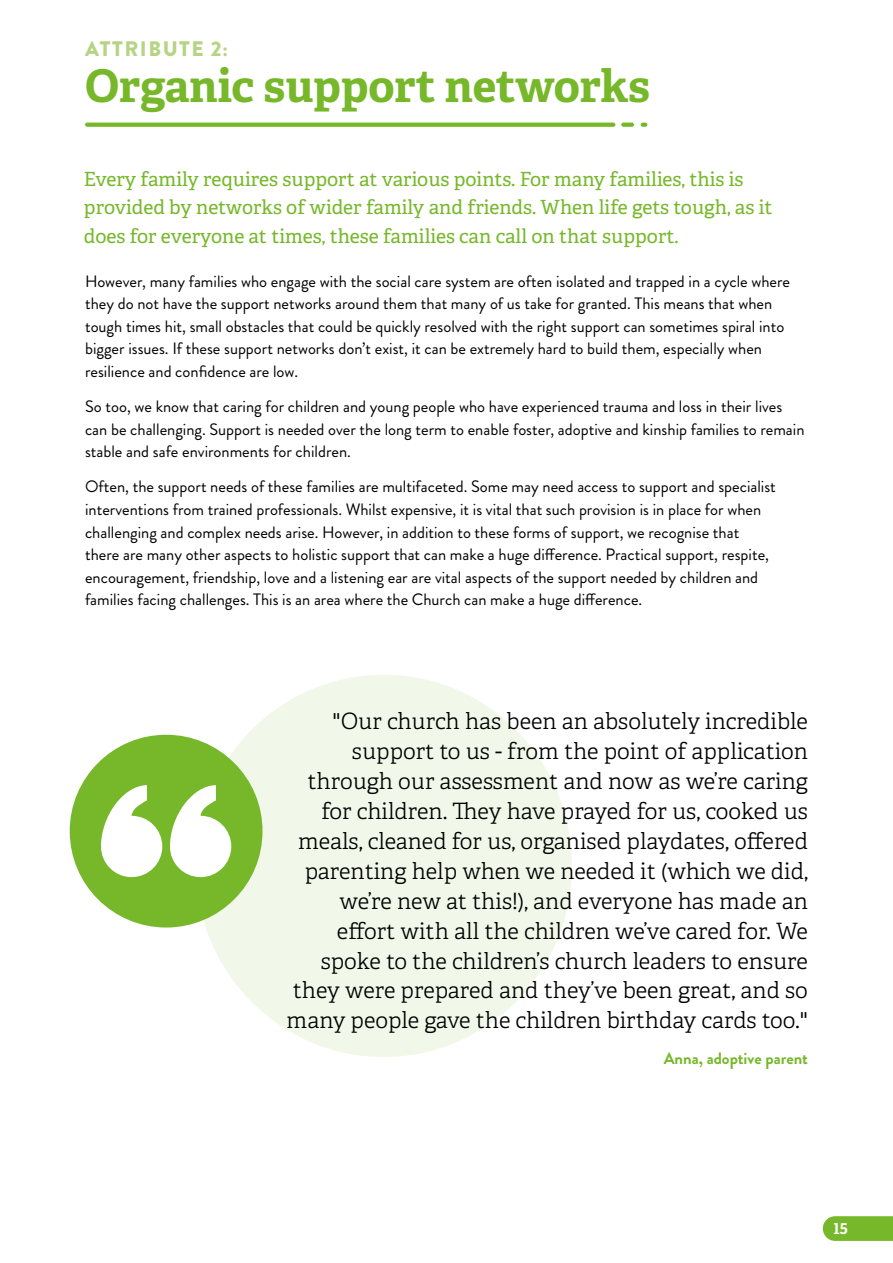
<style>
.page{position:relative;width:893px;height:1263px;background:#fff}
.page>*{position:absolute;margin:0;border:0;box-sizing:border-box;transform-origin:0 0}
.t1{font:700 45px "Adelle PE";letter-spacing:-.005em;color:#76b82a}
.t2{font:300 22.5px/30px "Adelle";color:#000;text-align:right}
.t3{font:900 21px "Brandon Grotesque";letter-spacing:.07em;color:#b6d484}
.t4{font:19.5px/28.5px "Adelle PE";color:#76b82a}
.t5{font:16.5px/22.5px "Brandon Grotesque";color:#000}
.t6{font:700 16.5px "Brandon Grotesque";color:#76b82a}
.t7{font:700 15px "Adelle PE";color:#fff}
</style>
<div class="page">
<div style="left:196px;top:675px;width:376px;height:382px;background:#f1f8ea;border-radius:50%"></div>
<svg style="left:85px;top:123px;width:530px;height:4px;background:#7bbb33"></svg>
<svg style="left:621px;top:123px;width:13px;height:4px"></svg>
<svg style="left:641px;top:123px;width:6px;height:4px"></svg>
<div style="left:70px;top:735px;width:193px;height:192px;background:#76b82a;border-radius:50%"></div>
<svg style="left:170px;top:785px;width:61px;height:92px"></svg>
<svg style="left:101px;top:785px;width:61px;height:92px"></svg>
<svg style="left:823px;top:1216px;width:70px;height:25px;background:#7cbb34"></svg>
<p class="t3" style="left:85px;top:34px;width:144px">ATTRIBUTE 2:</p>
<h1 class="t1" style="left:85px;top:53px;width:566px">Organic support networks</h1>
<p class="t4" style="left:84px;top:164px;width:690px">Every family requires support at various points. For many families, this is provided by networks of wider family and friends. When life gets tough, as it does for everyone at times, these families can call on that support.</p>
<p class="t5" style="left:85px;top:270px;width:706px">However, many families who engage with the social care system are often isolated and trapped in a cycle where they do not have the support networks around them that many of us take for granted. This means that when tough times hit, small obstacles that could be quickly resolved with the right support can sometimes spiral into bigger issues. If these support networks don’t exist, it can be extremely hard to build them, especially when resilience and confidence are low.</p>
<p class="t5" style="left:85px;top:395px;width:721px">So too, we know that caring for children and young people who have experienced trauma and loss in their lives can be challenging. Support is needed over the long term to enable foster, adoptive and kinship families to remain stable and safe environments for children.</p>
<p class="t5" style="left:85px;top:476px;width:692px">Often, the support needs of these families are multifaceted. Some may need access to support and specialist interventions from trained professionals. Whilst expensive, it is vital that such provision is in place for when challenging and complex needs arise. However, in addition to these forms of support, we recognise that there are many other aspects to holistic support that can make a huge difference. Practical support, respite, encouragement, friendship, love and a listening ear are vital aspects of the support needed by children and families facing challenges. This is an area where the Church can make a huge difference.</p>
<p class="t2" style="left:287px;top:706px;width:523px">"Our church has been an absolutely incredible support to us - from the point of application through our assessment and now as we’re caring for children. They have prayed for us, cooked us meals, cleaned for us, organised playdates, offered parenting help when we needed it (which we did, we’re new at this!), and everyone has made an effort with all the children we’ve cared for. We spoke to the children’s church leaders to ensure they were prepared and they’ve been great, and so many people gave the children birthday cards too."</p>
<p class="t6" style="left:664px;top:1046px;width:146px">Anna, adoptive parent</p>
<p class="t7" style="left:833px;top:1218px;width:16px">15</p>
</div>
